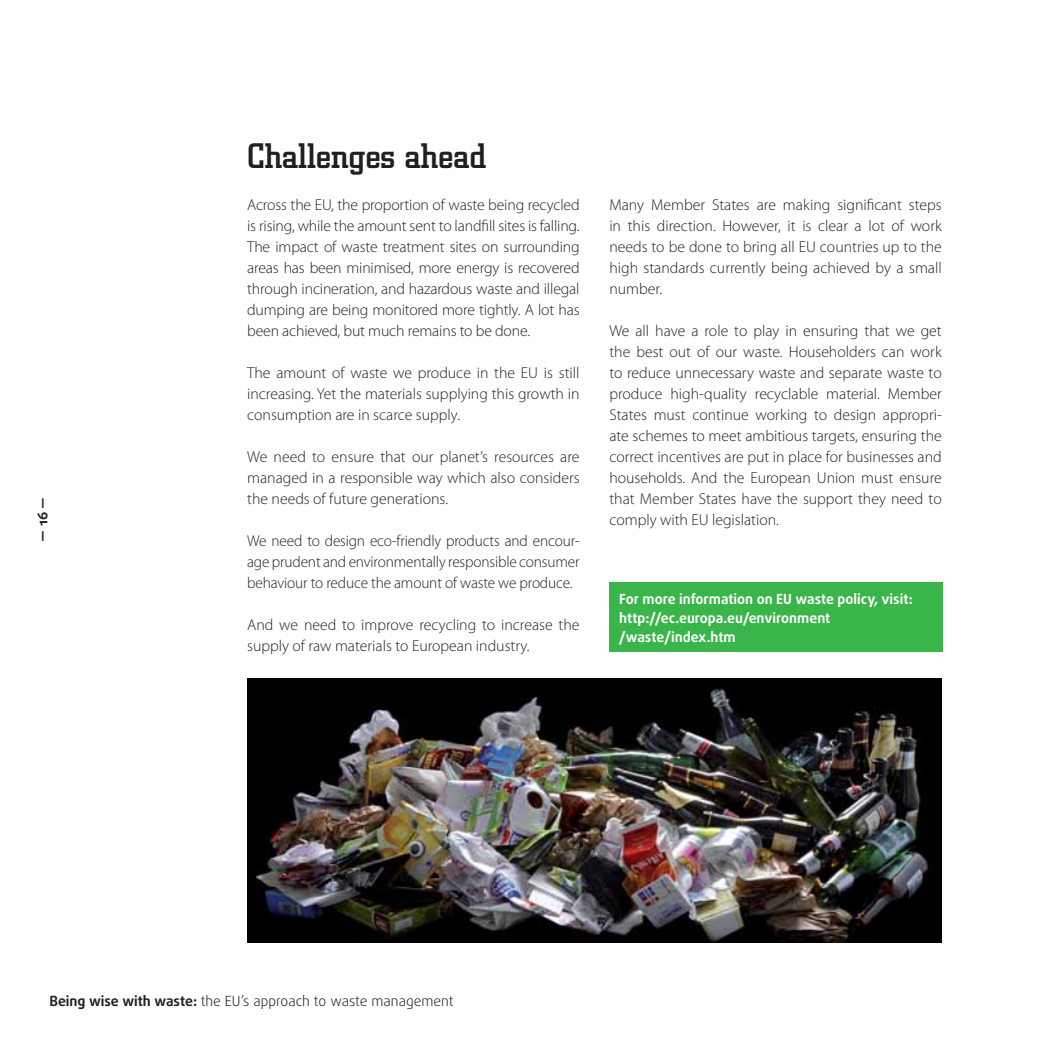
<style>
.page{position:relative;width:1042px;height:1042px;background:#fff}
.page>*{position:absolute;margin:0;border:0;box-sizing:border-box;transform-origin:0 0}
.t1{font:500 35px "City";color:#231f20}
.t2{font:300 15.75px/21px "Myriad Pro";color:#231f20;text-align:justify}
.t3{font:700 14px/19.2px "Daxline Pro";color:#fff}
.t4{font:300 14px "Daxline Pro";color:#231f20}
.t5{font:700 14px "Daxline Pro";color:#231f20}
.s1{font-weight:700}
</style>
<div class="page">
<div style="left:609px;top:582px;width:333px;height:70px;background:#39b54a"></div>
<img style="left:247px;top:678px;width:694px;height:265px">
<p class="t5" style="left:37px;top:542px;width:46px;rotate:-90deg">— 16 —</p>
<h1 class="t1" style="left:247px;top:143px;width:241px">Challenges ahead</h1>
<p class="t2" style="left:247px;top:196px;width:334px">Across the EU, the proportion of waste being re cycled is rising, while the amount sent to landfill sites is falling.<br>The impact of waste treatment sites on surrounding areas has been minimised, more energy is recovered through incineration, and hazardous waste and illegal dumping are being monitored more tightly. A lot has been achieved, but much remains to be done.</p>
<p class="t2" style="left:247px;top:364px;width:334px">The amount of waste we produce in the EU is still increasing. Yet the materials supplying this growth in consumption are in scarce supply.</p>
<p class="t2" style="left:247px;top:448px;width:334px">We need to ensure that our planet’s resources are managed in a responsible way which also considers the needs of future generations.</p>
<p class="t2" style="left:247px;top:532px;width:334px">We need to design eco-friendly products and encour&shy;age prudent and environmentally responsible consumer behaviour to reduce the amount of waste we produce.</p>
<p class="t2" style="left:247px;top:616px;width:334px">And we need to improve recycling to increase the supply of raw materials to European industry.</p>
<p class="t2" style="left:609px;top:196px;width:334px">Many Member States are making significant steps in this direction. However, it is clear a lot of work needs to be done to bring all EU countries up to the high standards currently being achieved by a small number.</p>
<p class="t2" style="left:609px;top:322px;width:334px">We all have a role to play in ensuring that we get the best out of our waste. Householders can work to reduce unnecessary waste and separate waste to produce high-quality recyclable material. Member States must continue working to design appropri&shy;ate schemes to meet ambitious targets, ensuring the correct incentives are put in place for businesses and households. And the European Union must ensure that Member States have the support they need to comply with EU legislation.</p>
<p class="t3" style="left:619px;top:590px;width:295px">For more information on EU waste policy, visit: http://ec.europa.eu/environment /waste/index.htm</p>
<p class="t4" style="left:49px;top:995px;width:405px"><span class="s1">Being wise with waste:</span> the EU’s approach to waste management</p>
</div>
